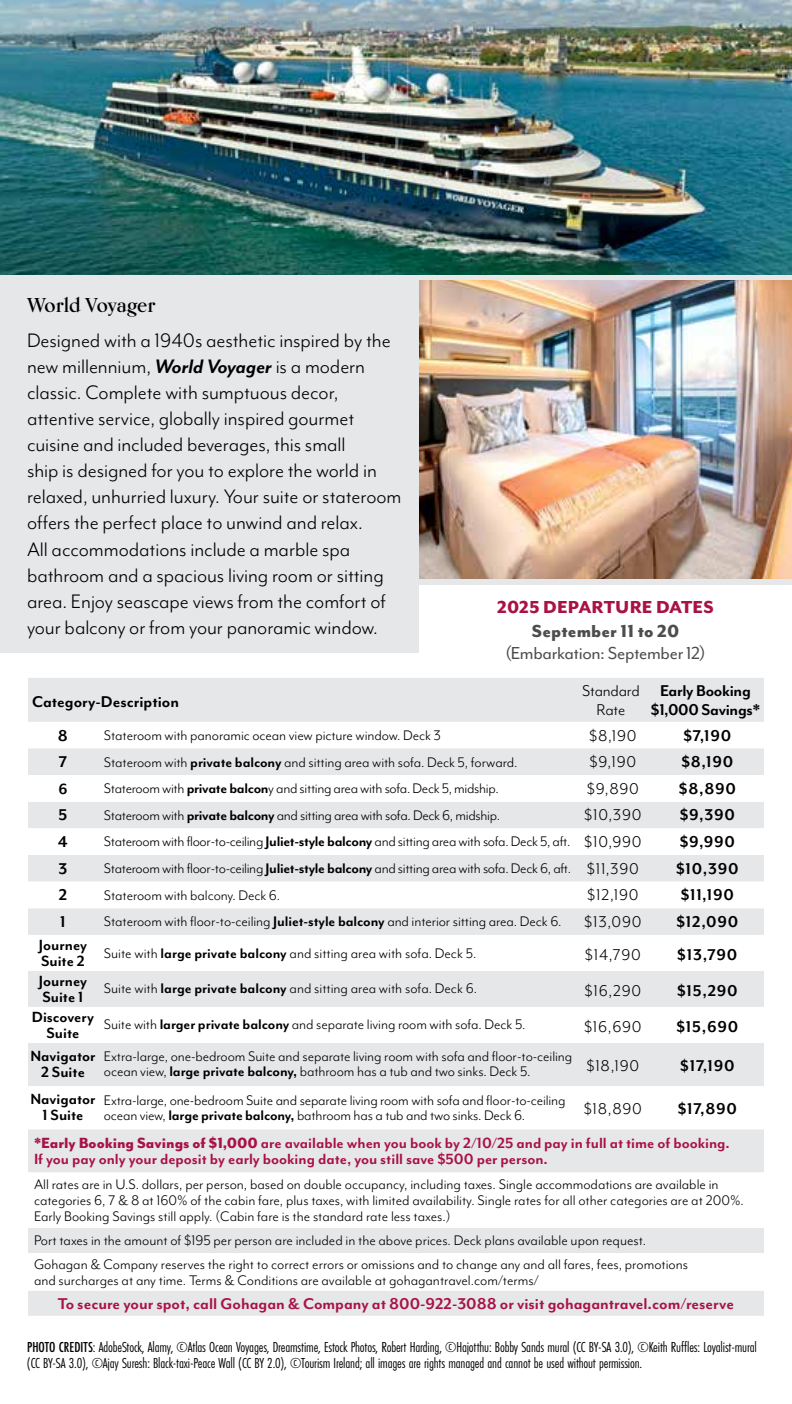
<style>
.page{position:relative;width:792px;height:1404px;background:#fff}
.page>*{position:absolute;margin:0;border:0;box-sizing:border-box;transform-origin:0 0}
.t1{font:22.4px/26px "Mr Eaves Mod OT";letter-spacing:-.005em;color:#000}
.t2{font:20px "Mr Eaves Mod OT";letter-spacing:-.015em;color:#4d4d4f}
.t3{font:800 20px "Mr Eaves Mod OT";letter-spacing:.005em;color:#a81246}
.t4{font:800 20px "Mr Eaves Mod OT";letter-spacing:.005em;color:#4d4d4f}
.t5{font:700 20px "Kumlien Pro";letter-spacing:-.005em;color:#000}
.t6{font:700 18px "Mr Eaves Mod OT";letter-spacing:.02em;color:#000}
.t7{font:700 18px "Mr Eaves Mod OT";color:#a81246}
.t8{font:18px "Mr Eaves Mod OT";letter-spacing:.04em;color:#000}
.t9{font:700 18px/19px "Mr Eaves Mod OT";letter-spacing:-.015em;color:#000;text-align:center}
.t10{font:700 18px "Mr Eaves Mod OT";color:#000}
.t11{font:18px/19px "Mr Eaves Mod OT";letter-spacing:-.01em;color:#000;text-align:center}
.t12{font:700 17px/16px "Mr Eaves Mod OT";color:#a81246}
.t13{font:700 17px/16px "Mr Eaves Mod OT";color:#000;text-align:center}
.t14{font:16px/15px "Mr Eaves Mod OT";letter-spacing:-.005em;color:#000}
.t15{font:15px/16px "Futura PT Cond";letter-spacing:-.01em;color:#000}
.s1{font-weight:700;font-style:italic}
.s2{font-weight:700}
.s3{font-size:18px}
.s4{font-weight:800}
.s5{font-weight:500}
</style>
<div class="page">
<div style="left:0;top:255px;width:792px;height:398px;background:#e6e7e8"></div>
<img style="left:419px;top:280px;width:373px;height:299px">
<img style="left:0;top:0;width:792px;height:274px">
<div style="left:419px;top:585px;width:373px;height:84px;background:#fff"></div>
<svg style="left:28px;top:678px;width:736px;height:638px;fill:#e6e7e8"></svg>
<svg style="left:28px;top:775px;width:736px;height:516px"></svg>
<svg style="left:28px;top:828px;width:736px;height:27px"></svg>
<p class="t5" style="left:27px;top:293px;width:130px">World Voyager</p>
<p class="t1" style="left:27px;top:328px;width:376px">Designed with a 1940s aesthetic inspired by the new millennium, <span class="s1">World Voyager</span> is a modern classic. Complete with sumptuous decor, attentive service, globally inspired gourmet cuisine and included beverages, this small<br>ship is designed for you to explore the world in relaxed, unhurried luxury. Your suite or stateroom offers the perfect place to unwind and relax.<br>All accommodations include a marble spa bathroom and a spacious living room or sitting area. Enjoy seascape views from the comfort of your balcony or from your panoramic window.</p>
<p class="t3" style="left:497px;top:596px;width:218px">2025 DEPARTURE DATES</p>
<p class="t4" style="left:532px;top:620px;width:149px">September 11 to 20</p>
<p class="t2" style="left:505px;top:642px;width:202px">(Embarkation: September 12)</p>
<p class="t10" style="left:32px;top:692px;width:149px">Category-Description</p>
<p class="t11" style="left:582px;top:681px;width:59px">Standard<br>Rate</p>
<p class="t9" style="left:651px;top:681px;width:111px">Early Booking $1,000 Savings*</p>
<p class="t6" style="left:58px;top:725px;width:11px">8</p>
<p class="t14" style="left:104px;top:728px;width:339px">Stateroom with panoramic ocean view picture window. Deck 3</p>
<p class="t8" style="left:589px;top:725px;width:49px">$8,190</p>
<p class="t6" style="left:683px;top:725px;width:49px">$7,190</p>
<p class="t6" style="left:59px;top:752px;width:10px">7</p>
<p class="t14" style="left:104px;top:754px;width:415px">Stateroom with <span class="s2">private balcony</span> and sitting area with sofa. Deck 5, forward.</p>
<p class="t8" style="left:590px;top:752px;width:48px">$9,190</p>
<p class="t6" style="left:681px;top:752px;width:53px">$8,190</p>
<p class="t13" style="left:58px;top:780px;width:11px">6</p>
<p class="t14" style="left:104px;top:781px;width:397px">Stateroom with <span class="s2">private balcon</span>y and sitting area with sofa. Deck 5, midship.</p>
<p class="t8" style="left:587px;top:779px;width:54px">$9,890</p>
<p class="t6" style="left:679px;top:778px;width:59px">$8,890</p>
<p class="t6" style="left:59px;top:805px;width:10px">5</p>
<p class="t14" style="left:104px;top:807px;width:398px">Stateroom with <span class="s2">private balcony</span> and sitting area with sofa. Deck 6, midship.</p>
<p class="t8" style="left:584px;top:805px;width:59px">$10,390</p>
<p class="t6" style="left:680px;top:805px;width:57px">$9,390</p>
<p class="t6" style="left:58px;top:832px;width:12px">4</p>
<p class="t14" style="left:104px;top:834px;width:539px">Stateroom with floor-to-ceiling <span class="s2">Juliet-style balcony</span> and sitting area with sofa. Deck 5, aft. <span class="s3">$10,990</span></p>
<p class="t6" style="left:680px;top:832px;width:57px">$9,990</p>
<p class="t6" style="left:58px;top:858px;width:10px">3</p>
<p class="t14" style="left:104px;top:861px;width:536px">Stateroom with floor-to-ceiling <span class="s2">Juliet-style balcony</span> and sitting area with sofa. Deck 6, aft. <span class="s3">$11,390</span></p>
<p class="t6" style="left:676px;top:858px;width:64px">$10,390</p>
<p class="t6" style="left:59px;top:885px;width:10px">2</p>
<p class="t14" style="left:104px;top:887px;width:178px">Stateroom with balcony. Deck 6.</p>
<p class="t8" style="left:587px;top:885px;width:53px">$12,190</p>
<p class="t6" style="left:681px;top:885px;width:55px">$11,190</p>
<p class="t6" style="left:60px;top:911px;width:7px">1</p>
<p class="t14" style="left:104px;top:914px;width:459px">Stateroom with floor-to-ceiling <span class="s2">Juliet-style balcony</span> and interior sitting area. Deck 6.</p>
<p class="t8" style="left:584px;top:912px;width:59px">$13,090</p>
<p class="t6" style="left:676px;top:911px;width:63px">$12,090</p>
<p class="t13" style="left:39px;top:937px;width:50px;text-align:left">Journey<br>Suite 2</p>
<p class="t14" style="left:104px;top:945px;width:374px">Suite with <span class="s2">large private balcony</span> and sitting area with sofa. Deck 5.</p>
<p class="t8" style="left:585px;top:944px;width:58px">$14,790</p>
<p class="t6" style="left:677px;top:944px;width:62px">$13,790</p>
<p class="t13" style="left:39px;top:973px;width:50px;text-align:left">Journey<br>Suite 1</p>
<p class="t14" style="left:104px;top:981px;width:375px">Suite with <span class="s2">large private balcony</span> and sitting area with sofa. Deck 6.</p>
<p class="t8" style="left:585px;top:980px;width:58px">$16,290</p>
<p class="t6" style="left:677px;top:980px;width:62px">$15,290</p>
<p class="t13" style="left:32px;top:1009px;width:64px">Discovery<br>Suite</p>
<p class="t14" style="left:104px;top:1017px;width:423px">Suite with <span class="s2">larger private balcony</span> and separate living room with sofa. Deck 5.</p>
<p class="t8" style="left:584px;top:1016px;width:59px">$16,690</p>
<p class="t6" style="left:676px;top:1016px;width:63px">$15,690</p>
<p class="t13" style="left:30px;top:1048px;width:67px">Navigator<br>2 Suite</p>
<p class="t14" style="left:104px;top:1049px;width:470px">Extra-large, one-bedroom Suite and separate living room with sofa and floor-to-ceiling ocean view, <span class="s2">large private balcony,</span> bathroom has a tub and two sinks. Deck 5.</p>
<p class="t8" style="left:586px;top:1056px;width:54px">$18,190</p>
<p class="t6" style="left:680px;top:1056px;width:56px">$17,190</p>
<p class="t13" style="left:30px;top:1091px;width:67px">Navigator<br>1 Suite</p>
<p class="t14" style="left:104px;top:1092px;width:463px">Extra-large, one-bedroom Suite and separate living room with sofa and floor-to-ceiling ocean view, <span class="s2">large private balcony,</span> bathroom has a tub and two sinks. Deck 6.</p>
<p class="t8" style="left:584px;top:1099px;width:60px">$18,890</p>
<p class="t6" style="left:678px;top:1099px;width:61px">$17,890</p>
<p class="t12" style="left:34px;top:1135px;width:697px"><span class="s4">*Early Booking Savings of $1,000</span> are available when you book by 2/10/25 and pay in full at time of booking.<br>If you pay only your deposit by early booking date, you still save $500 per person.</p>
<p class="t14" style="left:34px;top:1176px;width:711px;line-height:16px">All rates are in U.S. dollars, per person, based on double occupancy, including taxes. Single accommodations are available in categories 6, 7 &amp; 8 at 160% of the cabin fare, plus taxes, with limited availability. Single rates for all other categories are at 200%.<br>Early Booking Savings still apply. (Cabin fare is the standard rate less taxes.)</p>
<p class="t14" style="left:34px;top:1229px;width:656px;line-height:23.4px">Port taxes in the amount of $195 per person are included in the above prices. Deck plans available upon request.<br>Gohagan &amp; Company reserves the right to correct errors or omissions and to change any and all fares, fees, promotions</p>
<p class="t14" style="left:34px;top:1272px;width:506px">and surcharges at any time. Terms &amp; Conditions are available at gohagantravel.com/terms/</p>
<p class="t7" style="left:58px;top:1293px;width:678px">To secure your spot, call Gohagan &amp; Company at 800-922-3088 or visit gohagantravel.com/reserve</p>
<p class="t15" style="left:27px;top:1339px;width:732px"><span class="s5">PHOTO CREDITS</span>: AdobeStock, Alamy, ©Atlas Ocean Voyages, Dreamstime, Estock Photos, Robert Harding, ©Hajotthu: Bobby Sands mural (CC BY-SA 3.0), ©Keith Ruffles: Loyalist-mural (CC BY-SA 3.0), ©Ajay Suresh: Black-taxi-Peace Wall (CC BY 2.0), ©Tourism Ireland; all images are rights managed and cannot be used without permission.</p>
</div>
